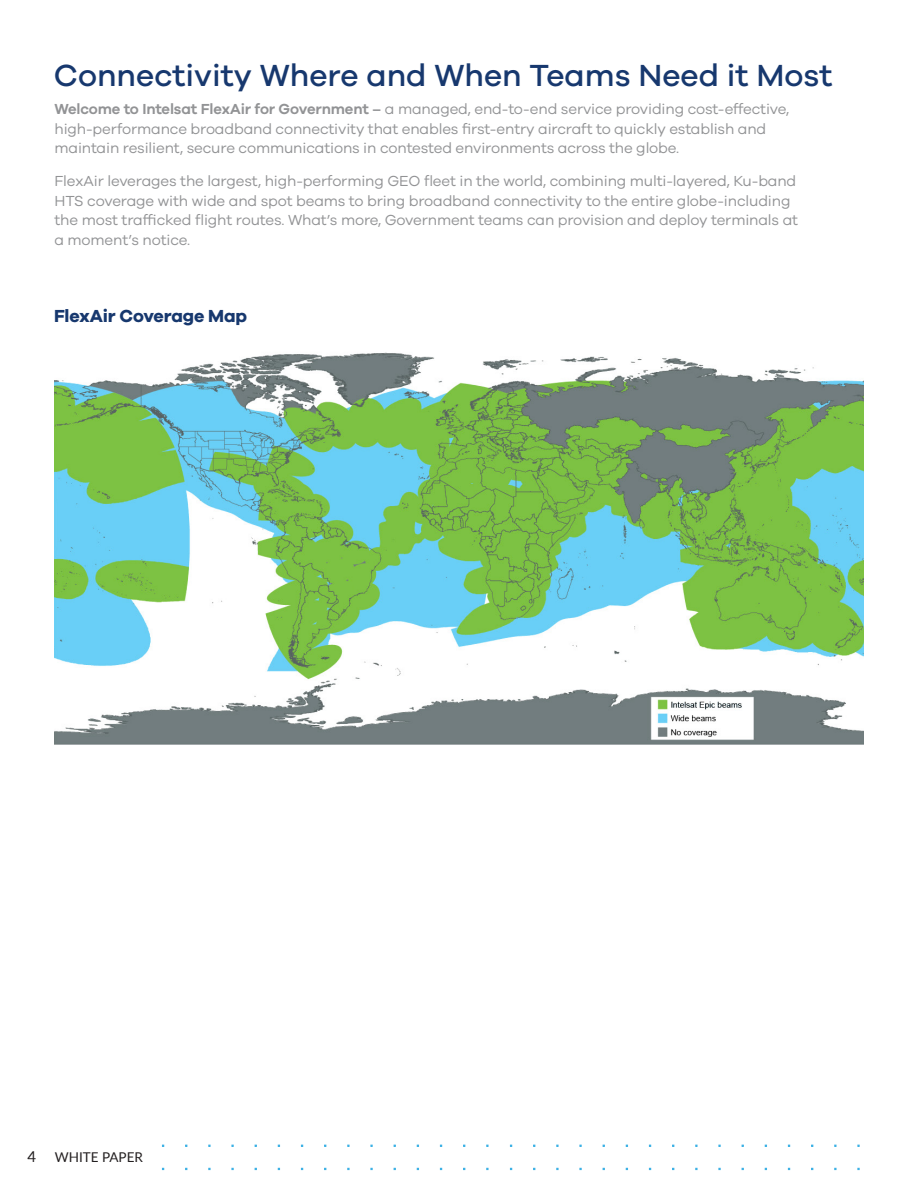
<style>
.page{position:relative;width:918px;height:1188px;background:#fff}
.page>*{position:absolute;margin:0;border:0;box-sizing:border-box;transform-origin:0 0}
.t1{font:500 31.5px "Galano Grotesque";color:#17386e}
.Subheads-back_cover{font:700 18px "Galano Grotesque";letter-spacing:-.01em;color:#17386e}
.Body_Text{font:15px/19.5px "Galano Grotesque";letter-spacing:-.01em;color:#929395}
.t2{font:13.5px "Lato";color:#231f20}
.s1{font-weight:600}
.s2{font-size:15px}
</style>
<div class="page">
<img style="left:54px;top:352px;width:810px;height:393px">
<p class="t1" style="left:54px;top:56px;width:780px">Connectivity Where and When Teams Need it Most</p>
<p class="Body_Text" style="left:54px;top:99px;width:736px"><span class="s1">Welcome to Intelsat FlexAir for Government –</span> a managed, end-to-end service providing cost-effective, high-performance broadband connectivity that enables first-entry aircraft to quickly establish and maintain resilient, secure communications in contested environments across the globe.</p>
<p class="Body_Text" style="left:54px;top:171px;width:745px">FlexAir leverages the largest, high-performing GEO fleet in the world, combining multi-layered, Ku-band HTS coverage with wide and spot beams to bring broadband connectivity to the entire globe-including the most trafficked flight routes. What’s more, Government teams can provision and deploy terminals at a moment’s notice.</p>
<p class="Subheads-back_cover" style="left:54px;top:305px;width:195px">FlexAir Coverage Map</p>
<p class="t2" style="left:28px;top:1147px;width:117px"><span class="s2">4</span> WHITE PAPER</p>
</div>
